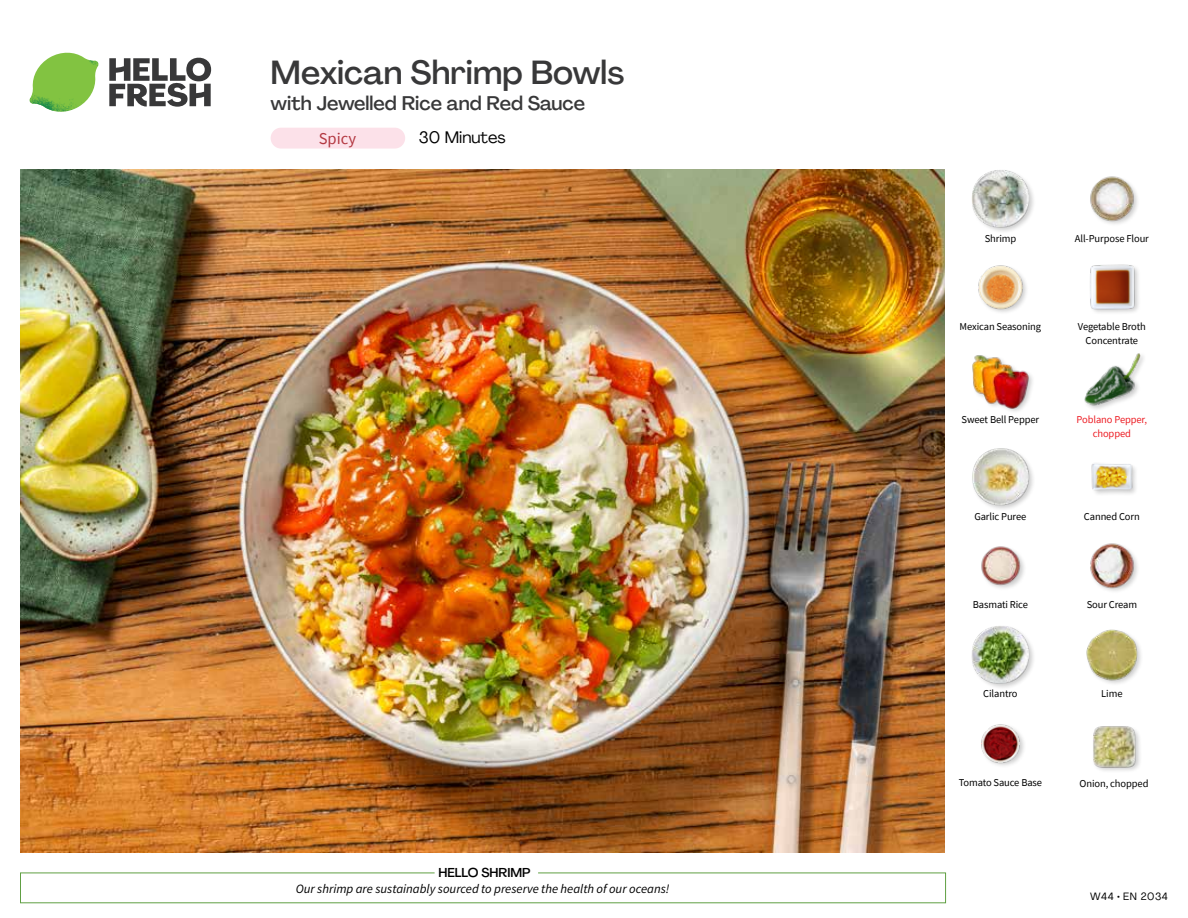
<style>
.page{position:relative;width:1188px;height:918px;background:#fff}
.page>*{position:absolute;margin:0;border:0;box-sizing:border-box;transform-origin:0 0}
.t1{font:500 33px "Agrandir";color:#383839}
.t2{font:500 19.5px "Agrandir";color:#383839}
.t3{font:16.5px "Agrandir";color:#000}
.t4{font:16.5px "Source Sans Pro";color:#b33841}
.t5{font:italic 12.75px "Source Sans Pro";color:#000}
.t6{font:500 12.75px "Agrandir";color:#000}
.t7{font:10.5px/13.5px "Source Sans Pro";letter-spacing:-.01em;color:#000;text-align:center}
.t8{font:10.5px/13.5px "Source Sans Pro";letter-spacing:-.01em;color:#ed1d24;text-align:center}
.t9{font:10.5px "Agrandir";letter-spacing:.05em;color:#000}
</style>
<div class="page">
<div style="left:271px;top:128px;width:134px;height:21px;background:#fce1e9;border-radius:10px"></div>
<svg style="left:109px;top:57px;width:102px;height:50px"></svg>
<svg style="left:34px;top:53px;width:62px;height:40px"></svg>
<img style="left:67px;top:53px;width:32px;height:26px">
<img style="left:33px;top:75px;width:59px;height:11px">
<img style="left:29px;top:79px;width:61px;height:33px">
<img style="left:65px;top:86px;width:27px;height:25px">
<div style="left:20px;top:873px;width:926px;height:30px;border:1px solid #609f43"></div>
<div style="left:435px;top:865px;width:103px;height:15px;background:#fff"></div>
<img style="left:21px;top:170px;width:924px;height:682px">
<img style="left:981px;top:724px;width:43px;height:42px">
<img style="left:1086px;top:629px;width:55px;height:54px">
<div style="left:971px;top:625px;width:65px;height:65px;background:#000;opacity:.2"></div>
<img style="left:972px;top:626px;width:57px;height:57px">
<img style="left:1090px;top:543px;width:48px;height:48px">
<img style="left:981px;top:546px;width:43px;height:43px">
<img style="left:1091px;top:463px;width:45px;height:31px">
<div style="left:971px;top:447px;width:64px;height:65px;background:#000;opacity:.2"></div>
<img style="left:972px;top:448px;width:57px;height:57px">
<img style="left:1084px;top:353px;width:57px;height:56px">
<div style="left:972px;top:354px;width:63px;height:61px;background:#000;opacity:.2"></div>
<img style="left:972px;top:354px;width:57px;height:55px">
<img style="left:1090px;top:264px;width:49px;height:49px">
<img style="left:978px;top:265px;width:49px;height:48px">
<img style="left:1090px;top:176px;width:48px;height:48px">
<div style="left:971px;top:169px;width:65px;height:65px;background:#000;opacity:.2"></div>
<img style="left:972px;top:170px;width:57px;height:57px">
<div style="left:1092px;top:725px;width:51px;height:48px;background:#000;opacity:.2"></div>
<img style="left:1093px;top:725px;width:44px;height:44px">
<h1 class="t1" style="left:271px;top:52px;width:355px">Mexican Shrimp Bowls</h1>
<h2 class="t2" style="left:271px;top:91px;width:316px">with Jewelled Rice and Red Sauce</h2>
<h3 class="t4" style="left:319px;top:128px;width:39px">Spicy</h3>
<h3 class="t3" style="left:419px;top:127px;width:88px">30 Minutes</h3>
<p class="t6" style="left:438px;top:864px;width:94px">HELLO SHRIMP</p>
<p class="t5" style="left:296px;top:881px;width:375px">Our shrimp are sustainably sourced to preserve the health of our oceans!</p>
<p class="t7" style="left:985px;top:231px;width:33px">Shrimp</p>
<p class="t7" style="left:1075px;top:231px;width:76px">All-Purpose Flour</p>
<p class="t7" style="left:960px;top:320px;width:83px">Mexican Seasoning</p>
<p class="t7" style="left:1078px;top:320px;width:69px">Vegetable Broth<br>Concentrate</p>
<p class="t7" style="left:962px;top:413px;width:79px">Sweet Bell Pepper</p>
<p class="t8" style="left:1077px;top:413px;width:72px">Poblano Pepper, chopped</p>
<p class="t7" style="left:974px;top:509px;width:53px">Garlic Puree</p>
<p class="t7" style="left:1084px;top:509px;width:57px">Canned Corn</p>
<p class="t7" style="left:973px;top:598px;width:57px">Basmati Rice</p>
<p class="t7" style="left:1087px;top:598px;width:52px">Sour Cream</p>
<p class="t7" style="left:983px;top:687px;width:36px">Cilantro</p>
<p class="t7" style="left:1101px;top:687px;width:23px">Lime</p>
<p class="t7" style="left:959px;top:776px;width:85px">Tomato Sauce Base</p>
<p class="t7" style="left:1080px;top:776px;width:70px">Onion, chopped</p>
<p class="t9" style="left:1090px;top:890px;width:79px">W44 • EN 2034</p>
</div>
